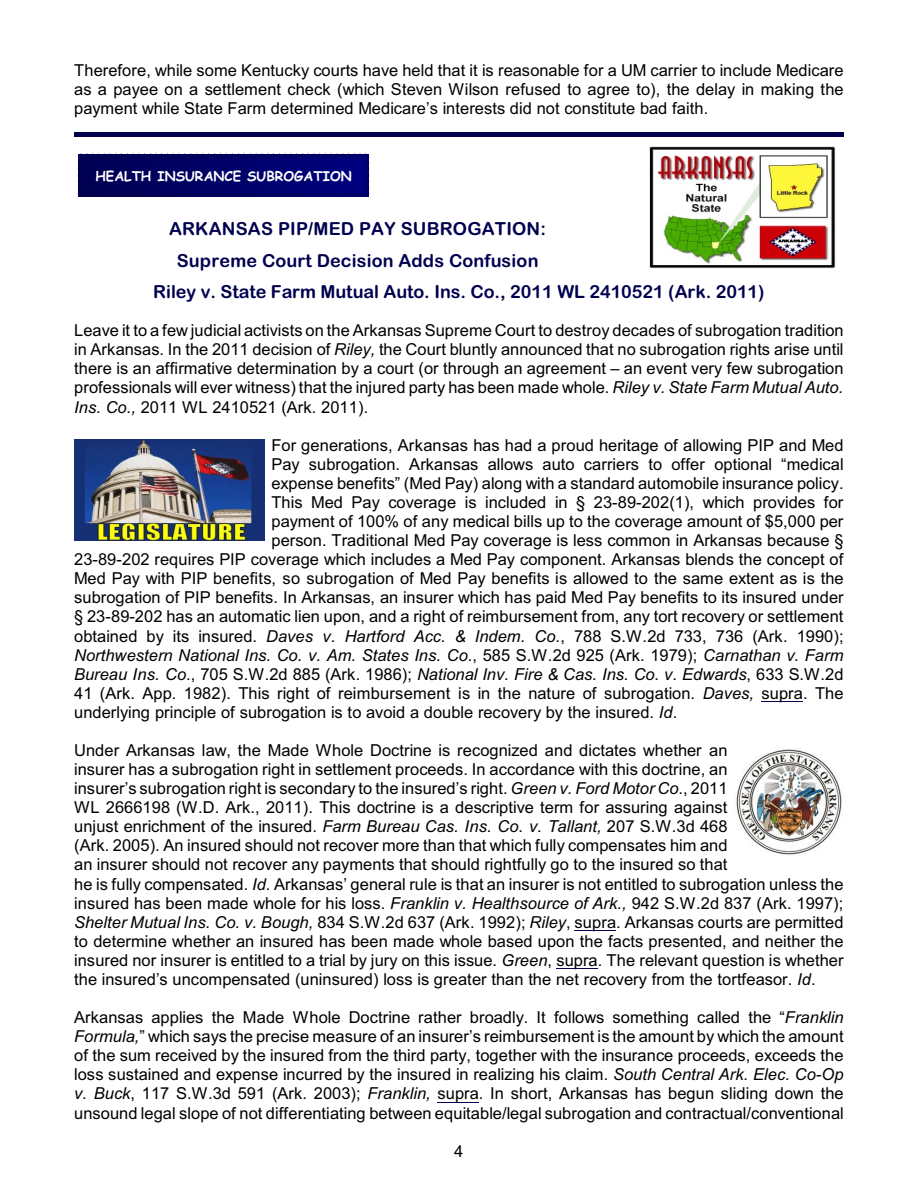
<style>
.page{position:relative;width:918px;height:1188px;background:#fff}
.page>*{position:absolute;margin:0;border:0;box-sizing:border-box;transform-origin:0 0}
.t1{font:18px "Arial Rounded MT Bold";letter-spacing:.01em;color:#00004f}
.t2{font:italic 18px "Arial Rounded MT Bold";color:#00004f}
.t3{font:16.5px/19px "Arial";letter-spacing:.005em;color:#000;text-align:justify}
.t4{font:italic 16.5px "Arial";color:#000}
.t5{font:700 13.5px "Comic Sans MS";letter-spacing:.005em;color:#fff}
.s1{font-style:normal}
.s2{font-style:italic}
</style>
<div class="page">
<svg style="left:77px;top:153px;width:293px;height:44px;background:#07076a"></svg>
<hr style="left:762px;top:701px;width:41px;height:1px;background:#00004f">
<hr style="left:575px;top:930px;width:41px;height:1px;background:#00004f">
<hr style="left:556px;top:968px;width:42px;height:1px;background:#00004f">
<hr style="left:438px;top:1102px;width:41px;height:1px;background:#00004f">
<hr style="left:75px;top:132px;width:769px;height:4px;background:#00004f">
<img style="left:649px;top:146px;width:187px;height:122px">
<img style="left:75px;top:440px;width:190px;height:101px">
<img style="left:736px;top:749px;width:106px;height:106px">
<p class="t3" style="left:74px;top:62px;width:771px">Therefore, while some Kentucky courts have held that it is reasonable for a UM carrier to include Medicare as a payee on a settlement check (which Steven Wilson refused to agree to), the delay in making the payment while State Farm determined Medicare’s interests did not constitute bad faith.</p>
<p class="t5" style="left:95px;top:170px;width:258px">HEALTH INSURANCE SUBROGATION</p>
<p class="t1" style="left:169px;top:222px;width:379px">ARKANSAS PIP/MED PAY SUBROGATION:</p>
<p class="t1" style="left:177px;top:253px;width:363px">Supreme Court Decision Adds Confusion</p>
<p class="t2" style="left:153px;top:285px;width:613px">Riley v. State Farm Mutual Auto. Ins. Co.<span class="s1">, 2011 WL 2410521 (Ark. 2011)</span></p>
<p class="t3" style="left:74px;top:322px;width:771px">Leave it to a few judicial activists on the Arkansas Supreme Court to destroy decades of subrogation tradition in Arkansas. In the 2011 decision of <span class="s2">Riley,</span> the Court bluntly announced that no subrogation rights arise until there is an affirmative determination by a court (or through an agreement – an event very few subrogation professionals will ever witness) that the injured party has been made whole. <span class="s2">Riley v. State Farm Mutual Auto.<br>Ins. Co.,</span> 2011 WL 2410521 (Ark. 2011).</p>
<p class="t3" style="left:271px;top:437px;width:574px">For generations, Arkansas has had a proud heritage of allowing PIP and Med</p>
<p class="t3" style="left:271px;top:456px;width:574px">Pay subrogation. Arkansas allows auto carriers to offer optional “medical</p>
<p class="t3" style="left:271px;top:475px;width:574px">expense benefits” (Med Pay) along with a standard automobile insurance policy.</p>
<p class="t3" style="left:271px;top:494px;width:574px">This Med Pay coverage is included in § 23-89-202(1), which provides for</p>
<p class="t3" style="left:271px;top:513px;width:574px">payment of 100% of any medical bills up to the coverage amount of $5,000 per</p>
<p class="t3" style="left:271px;top:532px;width:574px">person. Traditional Med Pay coverage is less common in Arkansas because §</p>
<p class="t3" style="left:74px;top:551px;width:771px">23-89-202 requires PIP coverage which includes a Med Pay component. Arkansas blends the concept of</p>
<p class="t3" style="left:74px;top:570px;width:771px">Med Pay with PIP benefits, so subrogation of Med Pay benefits is allowed to the same extent as is the</p>
<p class="t3" style="left:74px;top:590px;width:771px">subrogation of PIP benefits. In Arkansas, an insurer which has paid Med Pay benefits to its insured under</p>
<p class="t3" style="left:74px;top:609px;width:771px">§ 23-89-202 has an automatic lien upon, and a right of reimbursement from, any tort recovery or settlement</p>
<p class="t3" style="left:74px;top:628px;width:771px">obtained by its insured. <span class="s2">Daves v. Hartford Acc. &amp; Indem. Co</span>., 788 S.W.2d 733, 736 (Ark. 1990);</p>
<p class="t4" style="left:74px;top:649px;width:771px">Northwestern National Ins. Co. v. Am. States Ins. Co<span class="s1">., 585 S.W.2d 925 (Ark. 1979);</span> Carnathan v. Farm</p>
<p class="t4" style="left:74px;top:668px;width:771px">Bureau Ins. Co<span class="s1">., 705 S.W.2d 885 (Ark. 1986);</span> National Inv. Fire &amp; Cas. Ins. Co. v. Edwards<span class="s1">, 633 S.W.2d</span></p>
<p class="t3" style="left:74px;top:685px;width:771px">41 (Ark. App. 1982). This right of reimbursement is in the nature of subrogation. <span class="s2">Daves,</span> supra. The</p>
<p class="t3" style="left:74px;top:704px;width:605px">underlying principle of subrogation is to avoid a double recovery by the insured. <span class="s2">Id</span>.</p>
<p class="t3" style="left:74px;top:742px;width:771px;text-align:left">Under Arkansas law, the Made Whole Doctrine is recognized and dictates whether an<br>insurer has a subrogation right in settlement proceeds. In accordance with this doctrine, an<br>insurer’s subrogation right is secondary to the insured’s right. <span class="s2">Green v. Ford Motor Co</span>., 2011<br>WL 2666198 (W.D. Ark., 2011). This doctrine is a descriptive term for assuring against<br>unjust enrichment of the insured. <span class="s2">Farm Bureau Cas. Ins. Co. v. Tallant,</span> 207 S.W.3d 468<br>(Ark. 2005). An insured should not recover more than that which fully compensates him and<br>an insurer should not recover any payments that should rightfully go to the insured so that<br>he is fully compensated. <span class="s2">Id</span>. Arkansas’ general rule is that an insurer is not entitled to subrogation unless the insured has been made whole for his loss. <span class="s2">Franklin v. Healthsource of Ark.,</span> 942 S.W.2d 837 (Ark. 1997); <span class="s2">Shelter Mutual Ins. Co. v. Bough,</span> 834 S.W.2d 637 (Ark. 1992); <span class="s2">Riley</span>, supra. Arkansas courts are permitted to determine whether an insured has been made whole based upon the facts presented, and neither the insured nor insurer is entitled to a trial by jury on this issue. <span class="s2">Green</span>, supra. The relevant question is whether the insured’s uncompensated (uninsured) loss is greater than the net recovery from the tortfeasor. <span class="s2">Id</span>.</p>
<p class="t3" style="left:74px;top:1009px;width:771px">Arkansas applies the Made Whole Doctrine rather broadly. It follows something called the “<span class="s2">Franklin Formula,</span>” which says the precise measure of an insurer’s reimbursement is the amount by which the amount of the sum received by the insured from the third party, together with the insurance proceeds, exceeds the loss sustained and expense incurred by the insured in realizing his claim. <span class="s2">South Central Ark. Elec. Co-Op v. Buck</span>, 117 S.W.3d 591 (Ark. 2003); <span class="s2">Franklin,</span> supra. In short, Arkansas has begun sliding down the unsound legal slope of not differentiating between equitable/legal subrogation and contractual/conventional</p>
<p class="t3" style="left:454px;top:1144px;width:11px">4</p>
</div>
